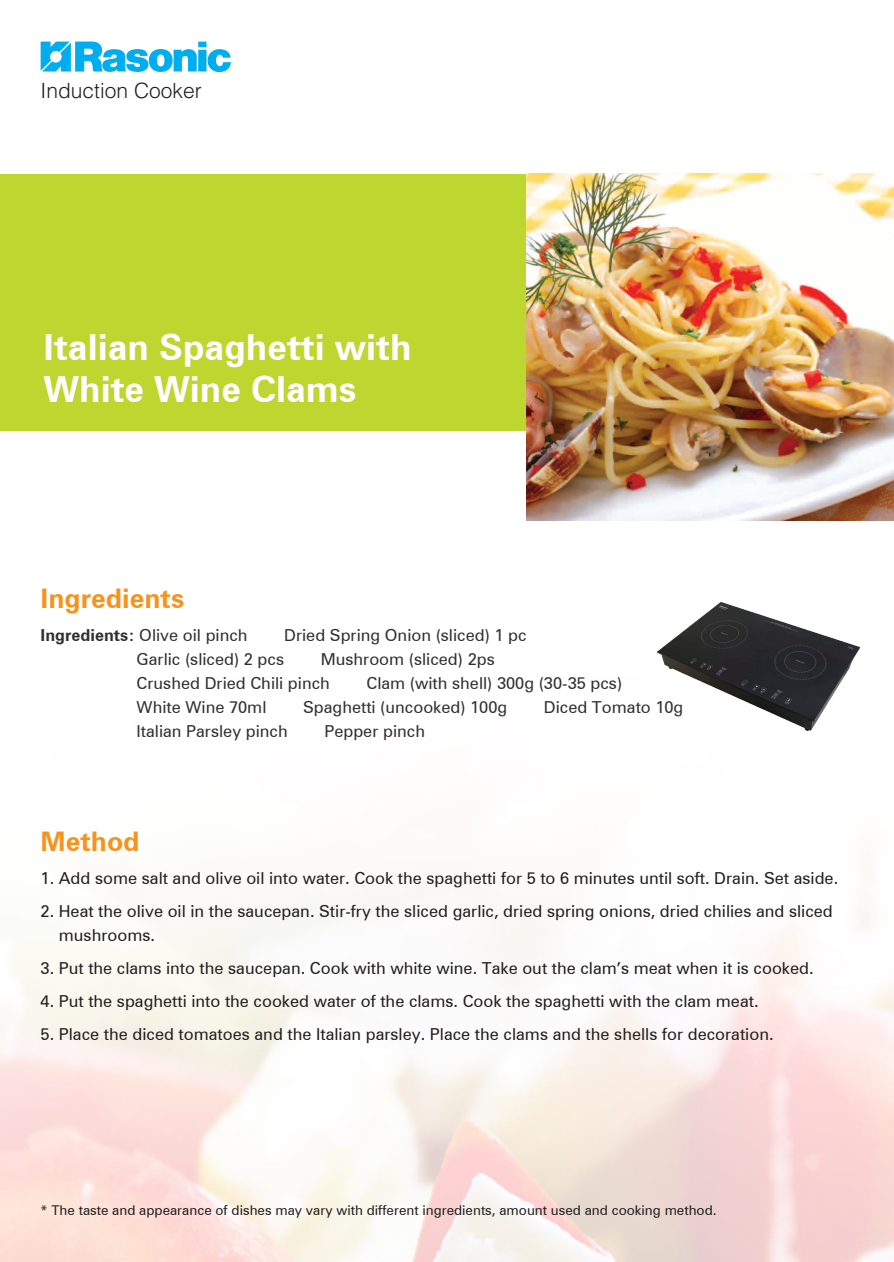
<style>
.page{position:relative;width:894px;height:1262px;background:#fff}
.page>*{position:absolute;margin:0;border:0;box-sizing:border-box;transform-origin:0 0}
.t1{font:700 36px/42px "Zurich BT";color:#fff}
.t2{font:700 27px "Zurich BT";color:#f7931d}
.t3{font:300 21px "Helvetica";color:#231f20}
.t4{font:16.5px/24px "Zurich BT";color:#231f20}
.t5{font:16.5px/24px "Zurich BT";color:#312f30}
.t6{font:13.5px "Zurich BT";color:#231f20}
.s1{font-weight:700}
</style>
<div class="page">
<img style="left:0;top:430px;width:894px;height:831px">
<div style="left:0;top:174px;width:536px;height:256px;background:#bed630"></div>
<img style="left:527px;top:174px;width:367px;height:346px">
<img style="left:653px;top:597px;width:216px;height:145px">
<svg style="left:41px;top:42px;width:190px;height:30px"></svg>
<p class="t3" style="left:41px;top:77px;width:163px">Induction Cooker</p>
<h1 class="t1" style="left:44px;top:326px;width:369px">Italian Spaghetti with<br>White Wine Clams</h1>
<h2 class="t2" style="left:41px;top:582px;width:145px">Ingredients</h2>
<p class="t5" style="left:41px;top:623px;width:209px"><span class="s1">Ingredients:</span> Olive oil pinch</p>
<p class="t5" style="left:284px;top:623px;width:244px">Dried Spring Onion (sliced) 1 pc</p>
<p class="t5" style="left:137px;top:647px;width:149px">Garlic (sliced) 2 pcs</p>
<p class="t5" style="left:137px;top:647px;width:360px;text-indent:184px">Mushroom (sliced) 2ps<br>Crushed Dried Chili pinch</p>
<p class="t5" style="left:367px;top:671px;width:257px">Clam (with shell) 300g (30-35 pcs)</p>
<p class="t5" style="left:137px;top:695px;width:131px">White Wine 70ml</p>
<p class="t5" style="left:303px;top:695px;width:206px">Spaghetti (uncooked) 100g</p>
<p class="t5" style="left:544px;top:695px;width:141px">Diced Tomato 10g</p>
<p class="t5" style="left:137px;top:719px;width:153px">Italian Parsley pinch</p>
<p class="t5" style="left:324px;top:719px;width:102px">Pepper pinch</p>
<h2 class="t2" style="left:41px;top:825px;width:101px">Method</h2>
<p class="t4" style="left:41px;top:866px;width:799px">1. Add some salt and olive oil into water. Cook the spaghetti for 5 to 6 minutes until soft. Drain. Set aside.</p>
<p class="t4" style="left:59px;top:899px;width:776px;text-indent:-18px">2. Heat the olive oil in the saucepan. Stir-fry the sliced garlic, dried spring onions, dried chilies and sliced mushrooms.</p>
<p class="t4" style="left:41px;top:956px;width:775px">3. Put the clams into the saucepan. Cook with white wine. Take out the clam’s meat when it is cooked.</p>
<p class="t4" style="left:41px;top:989px;width:719px">4. Put the spaghetti into the cooked water of the clams. Cook the spaghetti with the clam meat.</p>
<p class="t4" style="left:41px;top:1022px;width:735px">5. Place the diced tomatoes and the Italian parsley. Place the clams and the shells for decoration.</p>
<p class="t6" style="left:41px;top:1201px;width:678px">* The taste and appearance of dishes may vary with different ingredients, amount used and cooking method.</p>
</div>
